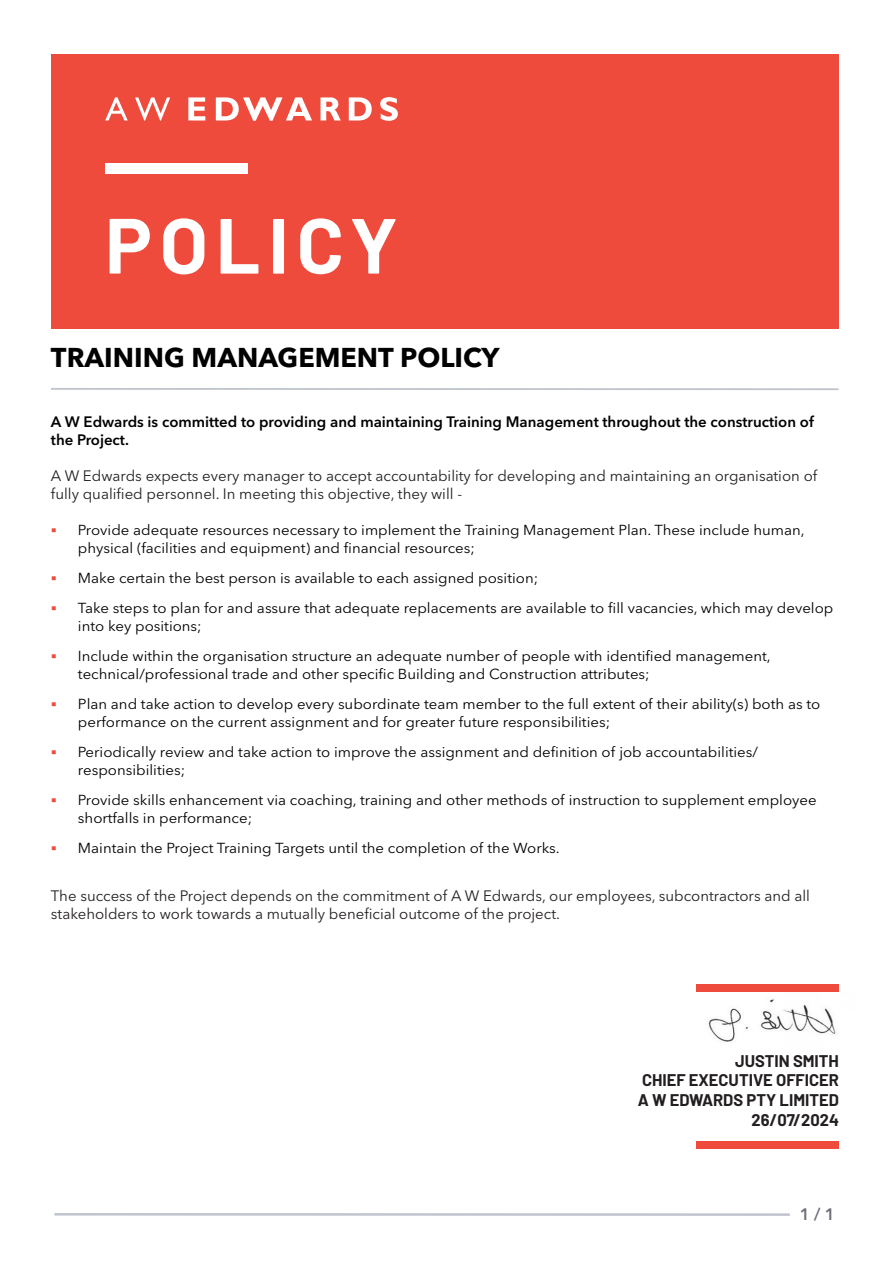
<style>
.page{position:relative;width:893px;height:1263px;background:#fff}
.page>*{position:absolute;margin:0;border:0;box-sizing:border-box;transform-origin:0 0}
._52_45_Reg_Left{font:700 78px "Barlow";letter-spacing:.1em;color:#fff}
.t1{font:700 27px "Avenir Next LT Pro";color:#010101}
.t2{font:700 16.5px "Barlow";color:#231f20}
.t3{font:600 16.5px "Avenir Next LT Pro";color:#6c6d77}
.t4{font:15px/18px "Avenir Next LT Pro";color:#231f20}
.t5{font:600 15px/18px "Avenir Next LT Pro";color:#010101}
.t6{font:14.4px/18px "Avenir Next LT Pro";color:#010101;scale:1.04 1}
</style>
<div class="page">
<div style="left:51px;top:54px;width:787px;height:274px;background:#ef4b3d"></div>
<hr style="left:51px;top:388px;width:787px;height:2px;background:#c0c4cc">
<div style="left:105px;top:163px;width:143px;height:11px;background:#fff"></div>
<svg style="left:105px;top:97px;width:23px;height:23px"></svg>
<svg style="left:135px;top:97px;width:35px;height:24px"></svg>
<svg style="left:188px;top:97px;width:17px;height:23px"></svg>
<svg style="left:216px;top:97px;width:96px;height:24px"></svg>
<svg style="left:320px;top:97px;width:21px;height:23px"></svg>
<svg style="left:349px;top:97px;width:23px;height:23px"></svg>
<svg style="left:380px;top:97px;width:18px;height:24px"></svg>
<hr style="left:54px;top:1213px;width:736px;height:3px;background:#c0c4cc">
<img style="left:708px;top:999px;width:128px;height:43px">
<div style="left:696px;top:984px;width:143px;height:8px;background:#ef4b3d"></div>
<div style="left:696px;top:1141px;width:143px;height:8px;background:#ef4b3d"></div>
<p class="_52_45_Reg_Left" style="left:105px;top:188px;width:294px">POLICY</p>
<p class="t1" style="left:51px;top:341px;width:450px">TRAINING MANAGEMENT POLICY</p>
<p class="t5" style="left:51px;top:412px;width:764px">A W Edwards is committed to providing and maintaining Training Management throughout the construction of the Project.</p>
<p class="t4" style="left:51px;top:467px;width:768px">A W Edwards expects every manager to accept accountability for developing and maintaining an organisation of fully qualified personnel. In meeting this objective, they will -</p>
<p class="t6" style="left:78px;top:521px;width:700px">Provide adequate resources necessary to implement the Training Management Plan. These include human, physical (facilities and equipment) and financial resources;</p>
<p class="t6" style="left:78px;top:569px;width:444px">Make certain the best person is available to each assigned position;</p>
<p class="t6" style="left:78px;top:599px;width:728px">Take steps to plan for and assure that adequate replacements are available to fill vacancies, which may develop into key positions;</p>
<p class="t6" style="left:78px;top:647px;width:668px">Include within the organisation structure an adequate number of people with identified management, technical/professional trade and other specific Building and Construction attributes;</p>
<p class="t6" style="left:78px;top:695px;width:715px">Plan and take action to develop every subordinate team member to the full extent of their ability(s) both as to performance on the current assignment and for greater future responsibilities;</p>
<p class="t6" style="left:78px;top:743px;width:655px">Periodically review and take action to improve the assignment and definition of job accountabilities/ responsibilities;</p>
<p class="t6" style="left:78px;top:791px;width:712px">Provide skills enhancement via coaching, training and other methods of instruction to supplement employee shortfalls in performance;</p>
<p class="t6" style="left:78px;top:839px;width:465px">Maintain the Project Training Targets until the completion of the Works.</p>
<p class="t4" style="left:51px;top:887px;width:760px">The success of the Project depends on the commitment of A W Edwards, our employees, subcontractors and all stakeholders to work towards a mutually beneficial outcome of the project.</p>
<p class="t2" style="left:735px;top:1048px;width:105px">JUSTIN SMITH</p>
<p class="t2" style="left:642px;top:1068px;width:198px">CHIEF EXECUTIVE OFFICER</p>
<p class="t2" style="left:638px;top:1088px;width:203px">A W EDWARDS PTY LIMITED</p>
<p class="t2" style="left:751px;top:1108px;width:89px">26/07/2024</p>
<p class="t3" style="left:800px;top:1204px;width:36px">1 / 1</p>
</div>
